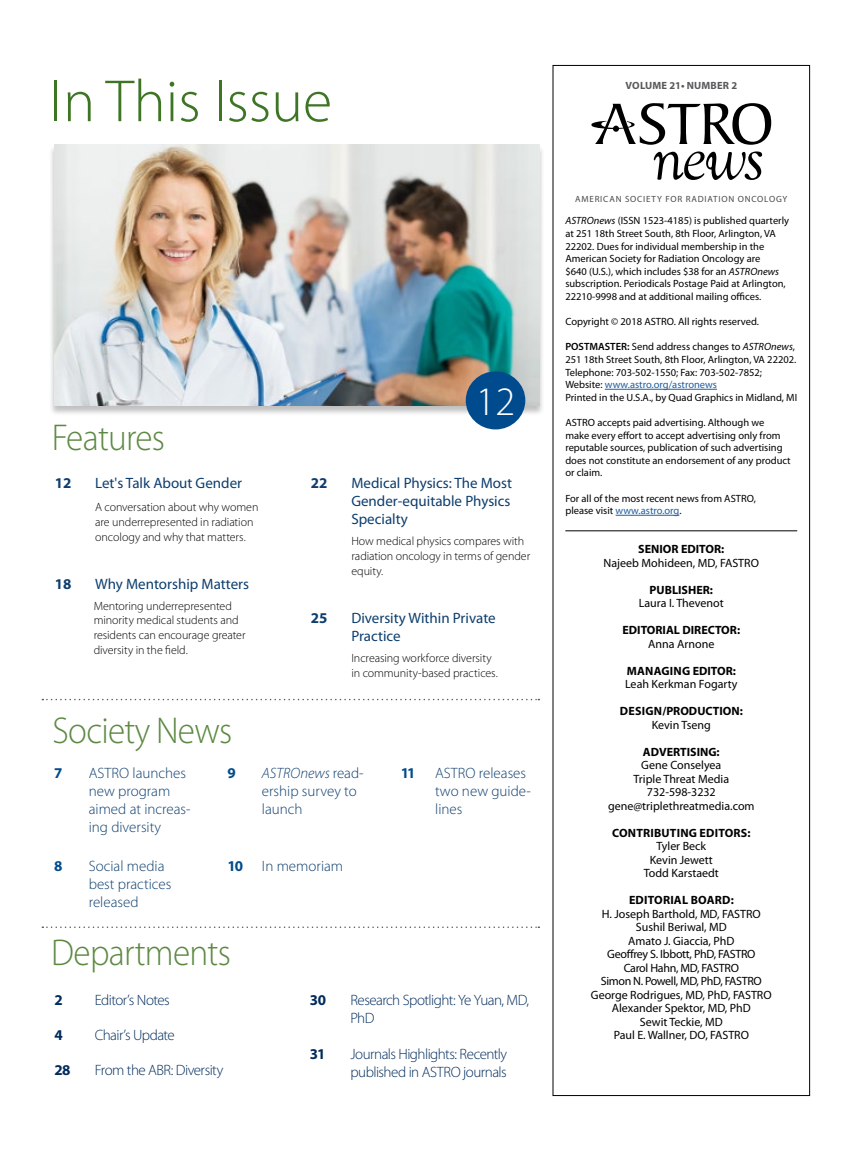
<style>
.page{position:relative;width:864px;height:1161px;background:#fff}
.page>*{position:absolute;margin:0;border:0;box-sizing:border-box;transform-origin:0 0}
.t1{font:italic 69.9px "Goudy Old Style T";color:#000}
.t2{font:300 60px "Myriad Pro";color:#3d7525}
.t3{font:300 40.5px "Myriad Pro";color:#fff}
.t4{font:300 37.5px "Myriad Pro";letter-spacing:-.02em;color:#5d8943;scale:.94 1}
.t5{font:300 15px/18px "Myriad Pro";color:#0d3e6e}
.t6{font:300 15px/18px "Myriad Pro";letter-spacing:-.035em;color:#002b5c}
.t7{font:15px/18px "Myriad Pro";color:#0d3e6e;text-align:justify}
.t8{font:700 15px "Myriad Pro";color:#002b5c}
.t9{font:700 15px "Myriad Pro";color:#0d3e6e}
.t10{font:700 15px "Myriad Pro";color:#004b8d}
.t11{font:12px/13.5px "Myriad Pro";letter-spacing:-.005em;color:#000;text-align:center}
.t12{font:300 12px/15px "Myriad Pro";letter-spacing:-.005em;color:#000}
.t13{font:700 12px "Myriad Pro";color:#000}
.t14{font:10.5px/12.6px "Myriad Pro";color:#000}
.t15{font:700 10.5px "Myriad Pro";letter-spacing:.02em;color:#58595b}
.t16{font:9px "Myriad Pro";letter-spacing:.09em;color:#4a4a4d}
.s1{font-style:italic}
.s2{font-weight:600}
.s3{color:#215e9e}
</style>
<div class="page">
<hr style="left:605px;top:389px;width:112px;height:1px;background:#215e9e">
<hr style="left:616px;top:515px;width:63px;height:1px;background:#215e9e">
<svg style="left:591px;top:103px;width:180px;height:42px"></svg>
<hr style="left:565px;top:531px;width:232px;height:1px;background:#000">
<div style="left:49px;top:145px;width:495px;height:271px;background:#000;opacity:.25"></div>
<img style="left:54px;top:144px;width:485px;height:262px">
<div style="left:466px;top:371px;width:59px;height:58px;background:#004b8d;border-radius:50%"></div>
<svg style="left:42px;top:927px;width:497px;height:1px"></svg>
<svg style="left:42px;top:699px;width:497px;height:1px"></svg>
<h2 class="t2" style="left:50px;top:65px;width:284px">In This Issue</h2>
<h3 class="t3" style="left:476px;top:377px;width:41px">12</h3>
<h3 class="t4" style="left:52px;top:415px;width:122px">Features</h3>
<h3 class="t9" style="left:55px;top:473px;width:18px">12</h3>
<h3 class="t7" style="left:95px;top:473px;width:148px">Let's Talk About Gender</h3>
<p class="t12" style="left:95px;top:499px;width:165px">A conversation about why women are underrepresented in radiation oncology and why that matters.</p>
<h3 class="t9" style="left:55px;top:574px;width:18px">18</h3>
<h3 class="t7" style="left:95px;top:575px;width:155px">Why Mentorship Matters</h3>
<p class="t12" style="left:94px;top:599px;width:153px">Mentoring underrepresented minority medical students and residents can encourage greater diversity in the field.</p>
<h3 class="t9" style="left:311px;top:473px;width:18px">22</h3>
<h3 class="t7" style="left:351px;top:473px;width:162px">Medical Physics: The Most Gender-equitable Physics Specialty</h3>
<p class="t12" style="left:351px;top:533px;width:180px">How medical physics compares with radiation oncology in terms of gender equity.</p>
<h3 class="t9" style="left:311px;top:608px;width:18px">25</h3>
<h3 class="t7" style="left:351px;top:609px;width:146px">Diversity Within Private<br>Practice</h3>
<p class="t12" style="left:351px;top:650px;width:148px">Increasing workforce diversity in community-based practices.</p>
<h3 class="t4" style="left:52px;top:708px;width:193px">Society News</h3>
<h3 class="t10" style="left:54px;top:764px;width:10px">7</h3>
<h3 class="t5" style="left:89px;top:764px;width:103px">ASTRO launches new program aimed at increas&shy;ing diversity</h3>
<h3 class="t10" style="left:227px;top:764px;width:10px">9</h3>
<h3 class="t5" style="left:262px;top:764px;width:103px"><span class="s1">ASTROnews</span> read&shy;ership survey to launch</h3>
<h3 class="t10" style="left:401px;top:764px;width:16px">11</h3>
<h3 class="t5" style="left:435px;top:764px;width:97px">ASTRO releases two new guide&shy;lines</h3>
<h3 class="t10" style="left:54px;top:856px;width:10px">8</h3>
<h3 class="t5" style="left:89px;top:857px;width:84px">Social media best practices released</h3>
<h3 class="t10" style="left:227px;top:856px;width:17px">10</h3>
<h3 class="t5" style="left:262px;top:857px;width:83px">In memoriam</h3>
<h3 class="t4" style="left:51px;top:930px;width:193px">Departments</h3>
<h3 class="t8" style="left:54px;top:990px;width:10px">2</h3>
<h3 class="t6" style="left:95px;top:991px;width:76px">Editor’s Notes</h3>
<h3 class="t8" style="left:54px;top:1025px;width:10px">4</h3>
<h3 class="t6" style="left:95px;top:1026px;width:81px">Chair’s Update</h3>
<h3 class="t8" style="left:54px;top:1060px;width:18px">28</h3>
<h3 class="t6" style="left:95px;top:1061px;width:130px">From the ABR: Diversity</h3>
<h3 class="t8" style="left:310px;top:990px;width:18px">30</h3>
<h3 class="t6" style="left:350px;top:991px;width:180px">Research Spotlight: Ye Yuan, MD,<br>PhD</h3>
<h3 class="t8" style="left:310px;top:1044px;width:17px">31</h3>
<h3 class="t6" style="left:350px;top:1045px;width:158px">Journals Highlights: Recently published in ASTRO journals</h3>
<p class="t15" style="left:626px;top:78px;width:113px">VOLUME 21• NUMBER 2</p>
<h1 class="t1" style="left:652px;top:119px;width:114px">news</h1>
<p class="t16" style="left:575px;top:193px;width:214px">AMERICAN SOCIETY FOR RADIATION ONCOLOGY</p>
<p class="t14" style="left:565px;top:214px;width:225px"><span class="s1">ASTROnews</span> (ISSN 1523-4185) is published quarterly at 251 18th Street South, 8th Floor, Arlington, VA 22202. Dues for individual membership in the American Society for Radiation Oncology are<br>$640 (U.S.), which includes $38 for an <span class="s1">ASTROnews </span>subscription. Periodicals Postage Paid at Arlington, 22210-9998 and at additional mailing offices.</p>
<p class="t14" style="left:565px;top:315px;width:195px">Copyright © 2018 ASTRO. All rights reserved.</p>
<p class="t14" style="left:565px;top:340px;width:233px"><span class="s2">POSTMASTER:</span> Send address changes to <span class="s1">ASTROnews</span>, 251 18th Street South, 8th Floor, Arlington, VA 22202.<br>Telephone: 703-502-1550; Fax: 703-502-7852; Website: <span class="s3">www.astro.org/astronews<br></span>Printed in the U.S.A., by Quad Graphics in Midland, MI</p>
<p class="t14" style="left:565px;top:416px;width:227px">ASTRO accepts paid advertising. Although we make every effort to accept advertising only from reputable sources, publication of such advertising does not constitute an endorsement of any product or claim.</p>
<p class="t14" style="left:565px;top:492px;width:192px">For all of the most recent news from ASTRO, please visit <span class="s3">www.astro.org</span>.</p>
<p class="t13" style="left:638px;top:542px;width:87px">SENIOR EDITOR:</p>
<p class="t11" style="left:604px;top:556px;width:157px">Najeeb Mohideen, MD, FASTRO</p>
<p class="t13" style="left:650px;top:582px;width:65px">PUBLISHER:</p>
<p class="t11" style="left:639px;top:596px;width:87px">Laura I. Thevenot</p>
<p class="t13" style="left:622px;top:623px;width:119px">EDITORIAL DIRECTOR:</p>
<p class="t11" style="left:648px;top:637px;width:68px">Anna Arnone</p>
<p class="t13" style="left:627px;top:663px;width:111px">MANAGING EDITOR:</p>
<p class="t11" style="left:625px;top:677px;width:114px">Leah Kerkman Fogarty</p>
<p class="t13" style="left:620px;top:704px;width:124px">DESIGN/PRODUCTION:</p>
<p class="t11" style="left:652px;top:718px;width:61px">Kevin Tseng</p>
<p class="t13" style="left:643px;top:744px;width:78px">ADVERTISING:</p>
<p class="t11" style="left:608px;top:758px;width:148px">Gene Conselyea<br>Triple Threat Media<br>732-598-3232 gene@triplethreatmedia.com</p>
<p class="t13" style="left:612px;top:825px;width:140px">CONTRIBUTING EDITORS:</p>
<p class="t11" style="left:644px;top:839px;width:76px">Tyler Beck<br>Kevin Jewett<br>Todd Karstaedt</p>
<p class="t13" style="left:629px;top:893px;width:106px">EDITORIAL BOARD:</p>
<p class="t11" style="left:591px;top:907px;width:182px">H. Joseph Barthold, MD, FASTRO<br>Sushil Beriwal, MD<br>Amato J. Giaccia, PhD<br>Geoffrey S. Ibbott, PhD, FASTRO<br>Carol Hahn, MD, FASTRO<br>Simon N. Powell, MD, PhD, FASTRO<br>George Rodrigues, MD, PhD, FASTRO<br>Alexander Spektor, MD, PhD<br>Sewit Teckie, MD<br>Paul E. Wallner, DO, FASTRO</p>
</div>
